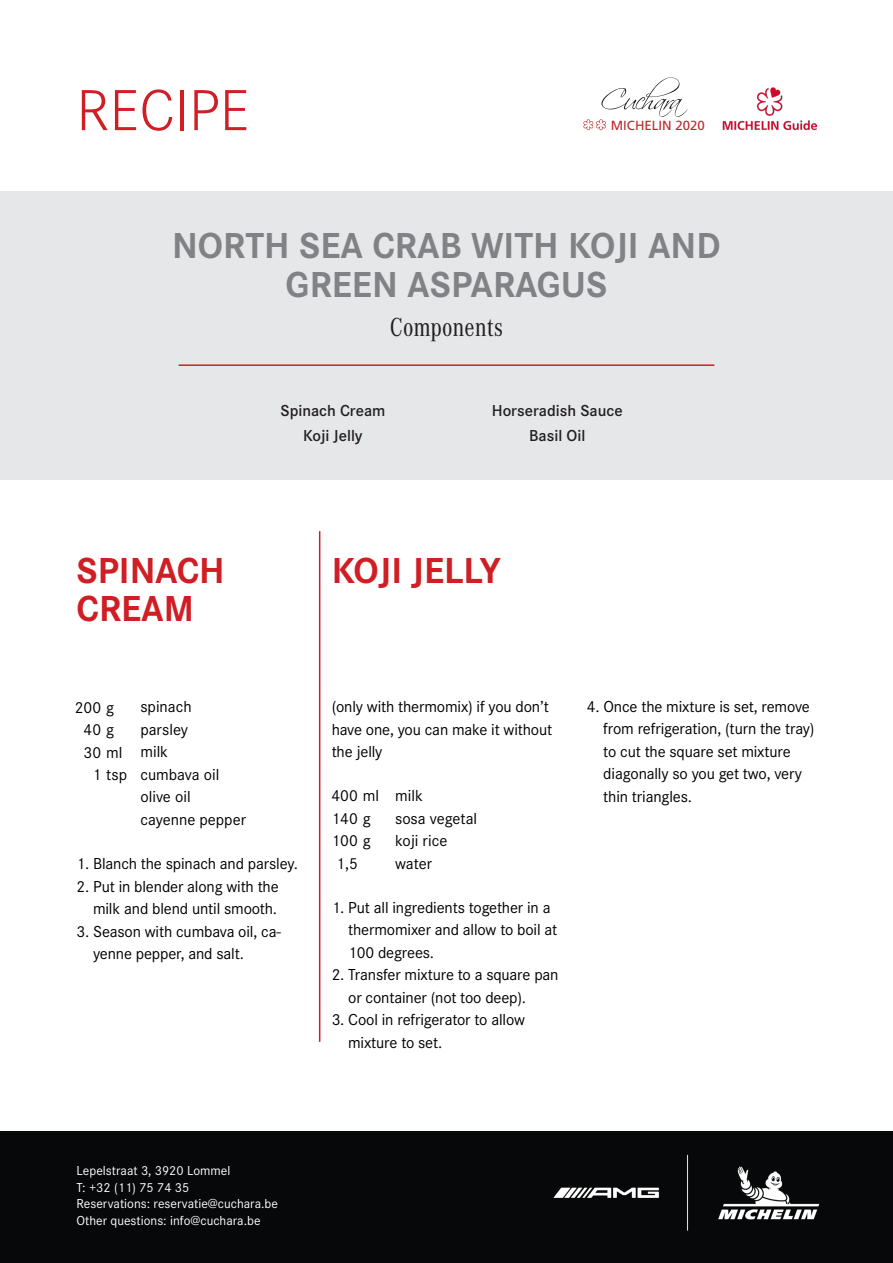
<style>
.page{position:relative;width:893px;height:1263px;background:#fff}
.page>*{position:absolute;margin:0;border:0;box-sizing:border-box;transform-origin:0 0}
.t1{font:300 60px "Corporate S";color:#d01e25}
.t2{font:700 37.5px/39px "Corporate S";color:#808285;text-align:center}
.t3{font:700 37.5px "Corporate S";color:#d01e25}
.t4{font:27px "Corporate A Con";color:#231f20}
.t5{font:16.5px/22.5px "Corporate S";letter-spacing:-.01em;color:#000001}
.t6{font:600 16.5px/25.5px "Corporate S";color:#231f20;text-align:center}
.t7{font:13.5px "Corporate S";color:#fff}
.t8{font:13.2px "Deka Frutiger OTPS";color:#c0262d}
</style>
<div class="page">
<div style="left:0;top:191px;width:893px;height:289px;background:#e6e7e9"></div>
<hr style="left:179px;top:364px;width:535px;height:2px;background:#d01e25">
<div style="left:0;top:1131px;width:893px;height:132px;background:#070809"></div>
<img style="left:553px;top:1154px;width:267px;height:77px">
<img style="left:722px;top:87px;width:96px;height:44px">
<hr style="left:319px;top:531px;width:1px;height:511px;background:#d01e25">
<svg style="left:583px;top:77px;width:104px;height:53px"></svg>
<p class="t1" style="left:77px;top:77px;width:174px">RECIPE</p>
<p class="t8" style="left:611px;top:117px;width:95px">MICHELIN 2020</p>
<p class="t2" style="left:172px;top:227px;width:550px">NORTH SEA CRAB WITH KOJI AND<br>GREEN ASPARAGUS</p>
<p class="t4" style="left:390px;top:312px;width:115px">Components</p>
<p class="t6" style="left:280px;top:398px;width:106px">Spinach Cream</p>
<p class="t6" style="left:303px;top:423px;width:61px">Koji Jelly</p>
<p class="t6" style="left:492px;top:398px;width:132px">Horseradish Sauce<br>Basil Oil</p>
<p class="t3" style="left:77px;top:549px;width:150px">SPINACH</p>
<p class="t3" style="left:332px;top:549px;width:171px">KOJI JELLY</p>
<p class="t3" style="left:77px;top:587px;width:119px">CREAM</p>
<p class="t5" style="left:75px;top:696px;width:41px;text-align:center">200 g<br>40 g</p>
<p class="t5" style="left:84px;top:741px;width:41px">30 ml</p>
<p class="t5" style="left:92px;top:763px;width:36px">1 tsp</p>
<p class="t5" style="left:140px;top:696px;width:53px">spinach</p>
<p class="t5" style="left:140px;top:718px;width:49px">parsley milk</p>
<p class="t5" style="left:140px;top:763px;width:81px">cumbava oil</p>
<p class="t5" style="left:140px;top:786px;width:52px">olive oil</p>
<p class="t5" style="left:140px;top:808px;width:107px">cayenne pepper</p>
<p class="t5" style="left:77px;top:853px;width:223px">1. Blanch the spinach and parsley.</p>
<p class="t5" style="left:77px;top:875px;width:204px;text-align:right">2. Put in blender along with the milk and blend until smooth.</p>
<p class="t5" style="left:93px;top:920px;width:189px;text-indent:-17px">3. Season with cumbava oil, ca&shy;yenne pepper, and salt.</p>
<p class="t5" style="left:332px;top:696px;width:222px">(only with thermomix) if you don’t have one, you can make it without the jelly</p>
<p class="t5" style="left:395px;top:785px;width:29px">milk</p>
<p class="t5" style="left:395px;top:807px;width:84px">sosa vegetal</p>
<p class="t5" style="left:395px;top:830px;width:54px">koji rice</p>
<p class="t5" style="left:395px;top:852px;width:38px">water</p>
<p class="t5" style="left:348px;top:896px;width:211px;text-indent:-16px">1. Put all ingredients together in a thermomixer and allow to boil at<br>100 degrees.</p>
<p class="t5" style="left:348px;top:963px;width:212px;text-indent:-16px">2. Transfer mixture to a square pan or container (not too deep).</p>
<p class="t5" style="left:348px;top:1008px;width:178px;text-indent:-16px">3. Cool in refrigerator to allow mixture to set.</p>
<p class="t5" style="left:331px;top:784px;width:49px">400 ml</p>
<p class="t5" style="left:331px;top:807px;width:41px">140 g</p>
<p class="t5" style="left:331px;top:829px;width:41px">100 g</p>
<p class="t5" style="left:336px;top:852px;width:23px">1,5</p>
<p class="t5" style="left:603px;top:695px;width:213px;text-indent:-16px">4. Once the mixture is set, remove from refrigeration, (turn the tray) to cut the square set mixture diagonally so you get two, very thin triangles.</p>
<p class="t7" style="left:77px;top:1163px;width:155px">Lepelstraat 3, 3920 Lommel</p>
<p class="t7" style="left:77px;top:1179px;width:114px">T: +32 (11) 75 74 35</p>
<p class="t7" style="left:77px;top:1196px;width:203px">Reservations: reservatie@cuchara.be</p>
<p class="t7" style="left:77px;top:1212px;width:186px">Other questions: info@cuchara.be</p>
</div>
